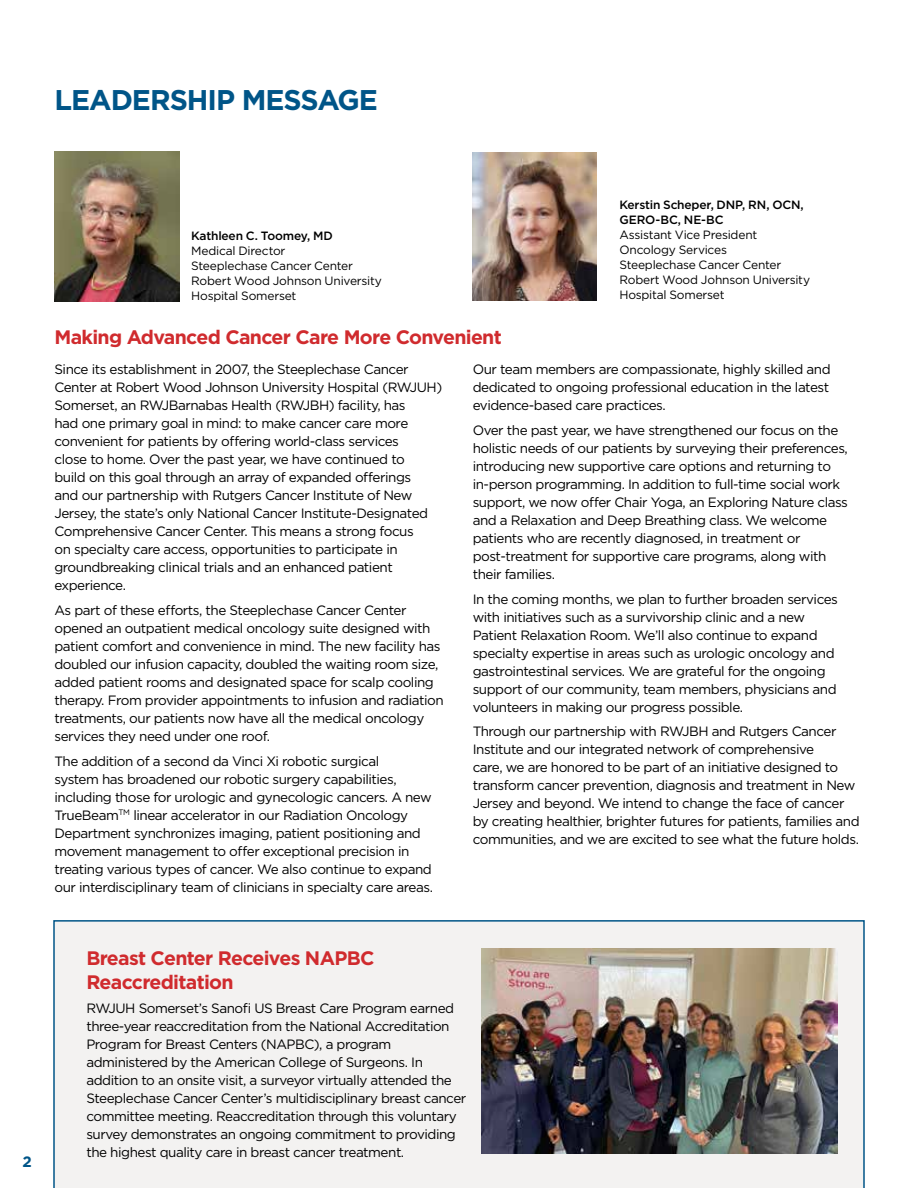
<style>
.page{position:relative;width:918px;height:1188px;background:#fff}
.page>*{position:absolute;margin:0;border:0;box-sizing:border-box;transform-origin:0 0}
.t1{font:700 28.5px "Gotham";letter-spacing:-.035em;color:#058}
.t2{font:700 19.5px/24px "Gotham";letter-spacing:-.035em;color:#d02b2e}
.t3{font:700 15px "Gotham";color:#058}
.t4{font:13.5px/18px "Gotham";letter-spacing:-.035em;color:#000}
.t5{font:12px/15px "Gotham";letter-spacing:-.02em;color:#000}
.t6{font:500 12px/15px "Gotham";letter-spacing:-.015em;color:#000}
</style>
<div class="page">
<div style="left:53px;top:920px;width:812px;height:268px;background:#f3f2f1"></div>
<img style="left:54px;top:152px;width:126px;height:149px">
<img style="left:473px;top:152px;width:124px;height:148px">
<img style="left:482px;top:949px;width:356px;height:205px">
<h1 class="t1" style="left:54px;top:81px;width:325px">LEADERSHIP MESSAGE</h1>
<p class="t3" style="left:23px;top:1152px;width:11px">2</p>
<p class="t6" style="left:191px;top:228px;width:143px">Kathleen C. Toomey, MD</p>
<p class="t5" style="left:191px;top:243px;width:192px">Medical Director<br>Steeplechase Cancer Center<br>Robert Wood Johnson University<br>Hospital Somerset</p>
<h2 class="t2" style="left:54px;top:325px;width:449px">Making Advanced Cancer Care More Convenient</h2>
<p class="t6" style="left:619px;top:197px;width:186px">Kerstin Scheper, DNP, RN, OCN,<br>GERO-BC, NE-BC</p>
<p class="t5" style="left:619px;top:227px;width:192px">Assistant Vice President<br>Oncology Services<br>Steeplechase Cancer Center<br>Robert Wood Johnson University<br>Hospital Somerset</p>
<p class="t4" style="left:54px;top:360px;width:389px">Since its establishment in 2007, the Steeplechase Cancer Center at Robert Wood Johnson University Hospital (RWJUH)<br>Somerset, an RWJBarnabas Health (RWJBH) facility, has<br>had one primary goal in mind: to make cancer care more convenient for patients by offering world-class services<br>close to home. Over the past year, we have continued to<br>build on this goal through an array of expanded offerings<br>and our partnership with Rutgers Cancer Institute of New Jersey, the state’s only National Cancer Institute-Designated Comprehensive Cancer Center. This means a strong focus<br>on specialty care access, opportunities to participate in groundbreaking clinical trials and an enhanced patient experience.</p>
<p class="t4" style="left:54px;top:601px;width:391px">As part of these efforts, the Steeplechase Cancer Center opened an outpatient medical oncology suite designed with patient comfort and convenience in mind. The new facility has doubled our infusion capacity, doubled the waiting room size, added patient rooms and designated space for scalp cooling therapy. From provider appointments to infusion and radiation treatments, our patients now have all the medical oncology services they need under one roof.</p>
<p class="t4" style="left:54px;top:752px;width:380px">The addition of a second da Vinci Xi robotic surgical<br>system has broadened our robotic surgery capabilities, including those for urologic and gynecologic cancers. A new TrueBeam<sup>TM</sup> linear accelerator in our Radiation Oncology Department synchronizes imaging, patient positioning and movement management to offer exceptional precision in treating various types of cancer. We also continue to expand our interdisciplinary team of clinicians in specialty care areas.</p>
<p class="t4" style="left:473px;top:360px;width:359px;text-align:justify">Our team members are compassionate, highly skilled and dedicated to ongoing professional education in the latest evidence-based care practices.</p>
<p class="t4" style="left:473px;top:421px;width:377px">Over the past year, we have strengthened our focus on the holistic needs of our patients by surveying their preferences, introducing new supportive care options and returning to in-person programming. In addition to full-time social work support, we now offer Chair Yoga, an Exploring Nature class and a Relaxation and Deep Breathing class. We welcome patients who are recently diagnosed, in treatment or post-treatment for supportive care programs, along with their families.</p>
<p class="t4" style="left:473px;top:590px;width:367px">In the coming months, we plan to further broaden services with initiatives such as a survivorship clinic and a new Patient Relaxation Room. We’ll also continue to expand specialty expertise in areas such as urologic oncology and gastrointestinal services. We are grateful for the ongoing support of our community, team members, physicians and volunteers in making our progress possible.</p>
<p class="t4" style="left:473px;top:722px;width:389px">Through our partnership with RWJBH and Rutgers Cancer Institute and our integrated network of comprehensive<br>care, we are honored to be part of an initiative designed to transform cancer prevention, diagnosis and treatment in New Jersey and beyond. We intend to change the face of cancer by creating healthier, brighter futures for patients, families and communities, and we are excited to see what the future holds.</p>
<h2 class="t2" style="left:86px;top:945px;width:290px">Breast Center Receives NAPBC<br>Reaccreditation</h2>
<p class="t4" style="left:86px;top:999px;width:381px">RWJUH Somerset’s Sanofi US Breast Care Program earned three-year reaccreditation from the National Accreditation Program for Breast Centers (NAPBC), a program administered by the American College of Surgeons. In addition to an onsite visit, a surveyor virtually attended the Steeplechase Cancer Center’s multidisciplinary breast cancer committee meeting. Reaccreditation through this voluntary survey demonstrates an ongoing commitment to providing the highest quality care in breast cancer treatment.</p>
</div>
